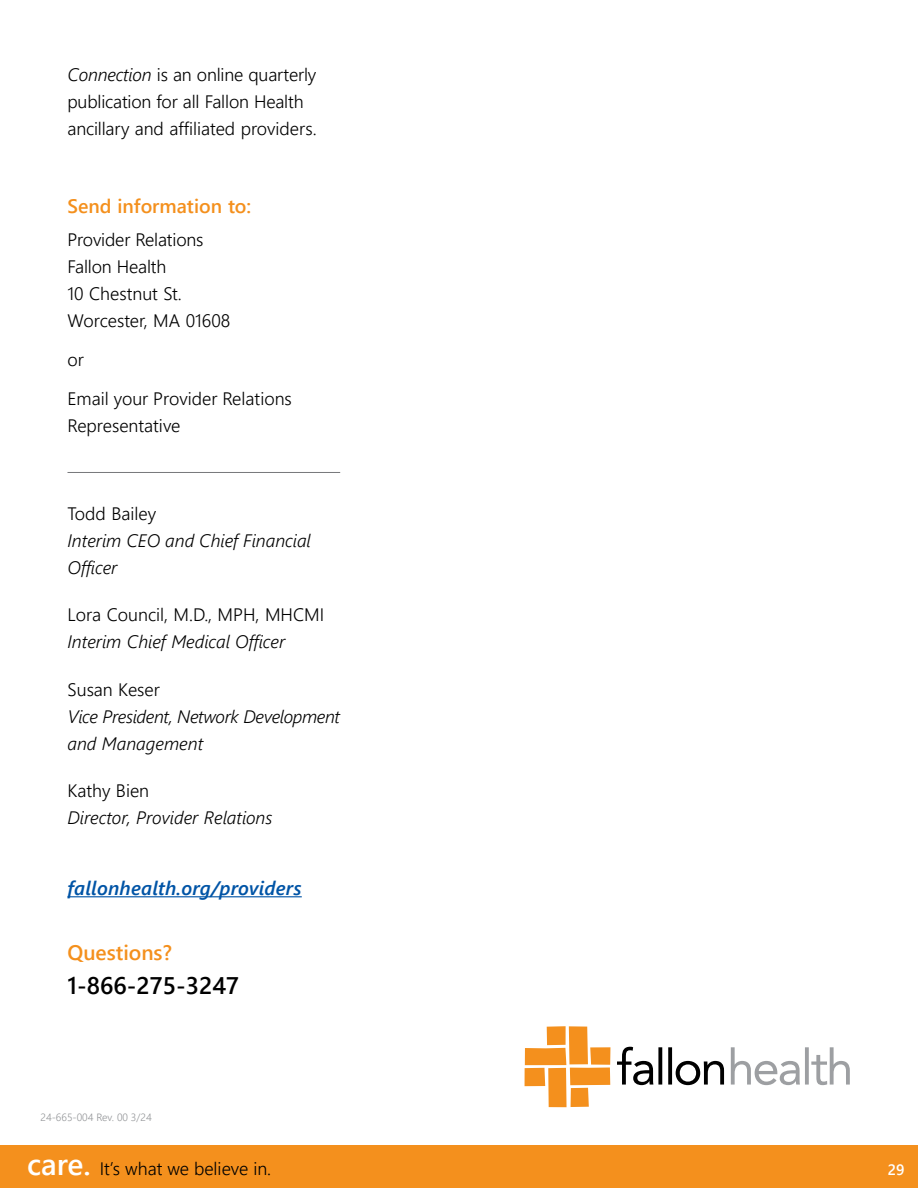
<style>
.page{position:relative;width:918px;height:1188px;background:#fff}
.page>*{position:absolute;margin:0;border:0;box-sizing:border-box;transform-origin:0 0}
.t1{font:24px "Webly Sleek UI Semibold";color:#000}
.t2{font:21px "Webly Sleek UI Semibold";color:#f4901d}
.t3{font:italic 19.5px "Webly Sleek UI Semibold";letter-spacing:.01em;color:#0054a6}
.t4{font:19.5px "Webly Sleek UI Semibold";color:#f4901d}
.t5{font:18px/27px "Webly Sleek UI Semilight";color:#000}
.t6{font:italic 18px/27px "Webly Sleek UI Semilight";color:#000}
.t7{font:italic 18px/27px "Webly Sleek UI Semilight";letter-spacing:-.02em;color:#000}
.t8{font:15px "Webly Sleek UI Semibold";color:#fff}
.t9{font:10.5px "Webly Sleek UI Semilight";color:#939598}
.s1{font-style:italic}
.s2{font-family:"Webly Sleek UI Semibold";font-size:30px;color:#fff}
</style>
<div class="page">
<div style="left:0;top:1146px;width:918px;height:42px;background:#f4901d"></div>
<hr style="left:68px;top:472px;width:272px;height:1px;background:#77787b">
<hr style="left:68px;top:896px;width:234px;height:1px;background:#0054a6">
<svg style="left:731px;top:1047px;width:119px;height:38px"></svg>
<svg style="left:617px;top:1047px;width:107px;height:38px"></svg>
<svg style="left:525px;top:1026px;width:85px;height:81px"></svg>
<p class="t5" style="left:68px;top:60px;width:251px"><span class="s1">Connection</span> is an online quarterly publication for all Fallon Health ancillary and affiliated providers.</p>
<p class="t4" style="left:68px;top:191px;width:185px">Send information to:</p>
<p class="t5" style="left:68px;top:226px;width:164px">Provider Relations<br>Fallon Health<br>10 Chestnut St.<br>Worcester, MA 01608</p>
<p class="t5" style="left:68px;top:340px;width:226px;line-height:39px">or<br>Email your Provider Relations</p>
<p class="t5" style="left:68px;top:412px;width:115px">Representative</p>
<p class="t5" style="left:68px;top:499px;width:90px">Todd Bailey</p>
<p class="t6" style="left:68px;top:526px;width:245px">Interim CEO and Chief Financial<br>Officer</p>
<p class="t5" style="left:68px;top:601px;width:258px">Lora Council, M.D., MPH, MHCMI</p>
<p class="t6" style="left:68px;top:628px;width:219px">Interim Chief Medical Officer</p>
<p class="t5" style="left:68px;top:675px;width:94px">Susan Keser</p>
<p class="t7" style="left:68px;top:702px;width:274px">Vice President, Network Development and Management</p>
<p class="t5" style="left:68px;top:776px;width:83px">Kathy Bien</p>
<p class="t6" style="left:68px;top:803px;width:207px">Director, Provider Relations</p>
<p class="t3" style="left:68px;top:874px;width:236px">fallonhealth.org/providers</p>
<p class="t2" style="left:68px;top:936px;width:106px">Questions?</p>
<h1 class="t1" style="left:68px;top:968px;width:173px">1-866-275-3247</h1>
<p class="t9" style="left:40px;top:1109px;width:113px">24-665-004 Rev. 00 3/24</p>
<p class="t5" style="left:27px;top:1154px;width:246px"><span class="s2">care.</span> It’s what we believe in.</p>
<p class="t8" style="left:888px;top:1158px;width:18px">29</p>
</div>
